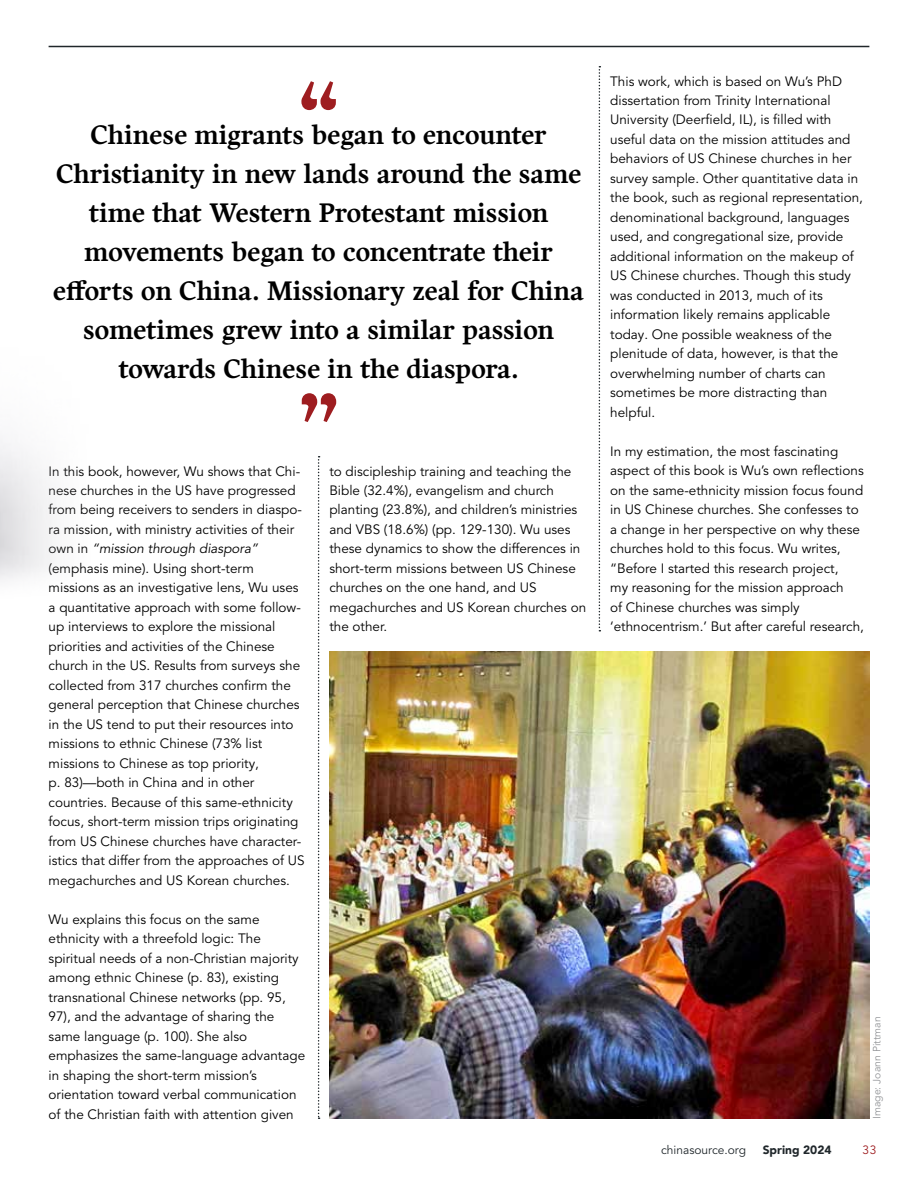
<style>
.page{position:relative;width:918px;height:1188px;background:#fff}
.page>*{position:absolute;margin:0;border:0;box-sizing:border-box;transform-origin:0 0}
.t1{font:700 90px "Harfang";color:#9e1d20}
.t2{font:700 27px/39px "Harfang";letter-spacing:-.01em;color:#000;text-align:center}
.t3{font:13.5px/19.5px "Avenir LT Pro";color:#000}
.t4{font:12px "Avenir LT Pro";color:#20272b}
.t5{font:900 12px "Avenir";color:#20272b}
.t6{font:12px "Avenir LT Pro";color:#9e1d20}
.t7{font:10.5px "Avenir LT Pro";color:#939598}
.s1{font-style:italic}
</style>
<div class="page">
<hr style="left:49px;top:46px;width:820px;height:1px;background:#20272b">
<img style="left:329px;top:651px;width:540px;height:468px">
<svg style="left:318px;top:456px;width:2px;height:663px"></svg>
<svg style="left:599px;top:66px;width:1px;height:566px"></svg>
<h1 class="t1" style="left:298px;top:57px;width:43px">“</h1>
<h2 class="t2" style="left:91px;top:115px;width:457px">Chinese migrants began to encounter</h2>
<h2 class="t2" style="left:53px;top:154px;width:532px">Christianity in new lands around the same time that Western Protestant mission movements began to concentrate their efforts on China. Missionary zeal for China sometimes grew into a similar passion towards Chinese in the diaspora.</h2>
<h1 class="t1" style="left:298px;top:369px;width:43px">”</h1>
<p class="t3" style="left:49px;top:461px;width:258px">In this book, however, Wu shows that Chi&shy;nese churches in the US have progressed from being receivers to senders in diaspo&shy;ra mission, with ministry activities of their own in <span class="s1">“mission through diaspora” </span>(emphasis mine). Using short-term missions as an investigative lens, Wu uses a quantitative approach with some follow&shy;up interviews to explore the missional priorities and activities of the Chinese church in the US. Results from surveys she collected from 317 churches confirm the general perception that Chinese churches in the US tend to put their resources into missions to ethnic Chinese (73% list missions to Chinese as top priority,<br>p. 83)—both in China and in other countries. Because of this same-ethnicity focus, short-term mission trips originating from US Chinese churches have character&shy;istics that differ from the approaches of US megachurches and US Korean churches.</p>
<p class="t3" style="left:49px;top:910px;width:258px">Wu explains this focus on the same ethnicity with a threefold logic: The spiritual needs of a non-Christian majority among ethnic Chinese (p. 83), existing transnational Chinese networks (pp. 95, 97), and the advantage of sharing the same language (p. 100). She also emphasizes the same-language advantage in shaping the short-term mission’s orientation toward verbal communication of the Christian faith with attention given</p>
<p class="t3" style="left:329px;top:461px;width:258px">to discipleship training and teaching the Bible (32.4%), evangelism and church planting (23.8%), and children’s ministries and VBS (18.6%) (pp. 129-130). Wu uses these dynamics to show the differences in short-term missions between US Chinese churches on the one hand, and US megachurches and US Korean churches on the other.</p>
<p class="t3" style="left:610px;top:71px;width:254px">This work, which is based on Wu’s PhD dissertation from Trinity International University (Deerfield, IL), is filled with useful data on the mission attitudes and behaviors of US Chinese churches in her survey sample. Other quantitative data in the book, such as regional representation, denominational background, languages used, and congregational size, provide additional information on the makeup of US Chinese churches. Though this study was conducted in 2013, much of its information likely remains applicable today. One possible weakness of the plenitude of data, however, is that the overwhelming number of charts can sometimes be more distracting than helpful.</p>
<p class="t3" style="left:610px;top:442px;width:255px">In my estimation, the most fascinating aspect of this book is Wu’s own reflections on the same-ethnicity mission focus found in US Chinese churches. She confesses to a change in her perspective on why these churches hold to this focus. Wu writes, “Before I started this research project,<br>my reasoning for the mission approach<br>of Chinese churches was simply ‘ethnocentrism.’ But after careful research,</p>
<p class="t7" style="left:870px;top:1119px;width:104px;rotate:-90deg">Image: Joann Pittman</p>
<p class="t4" style="left:661px;top:1142px;width:86px">chinasource.org</p>
<p class="t5" style="left:763px;top:1139px;width:70px">Spring 2024</p>
<p class="t6" style="left:862px;top:1142px;width:15px">33</p>
</div>
